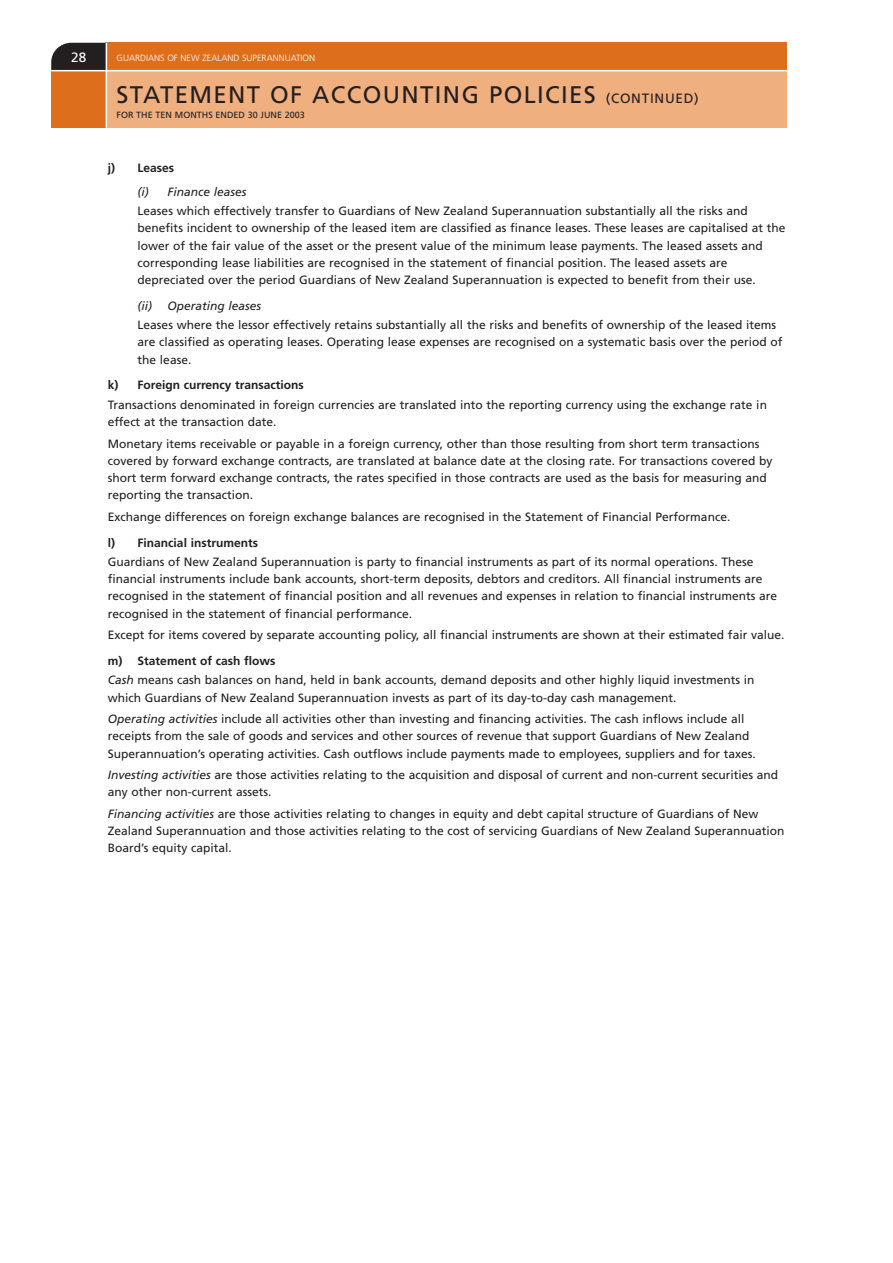
<style>
.page{position:relative;width:893px;height:1263px;background:#fff}
.page>*{position:absolute;margin:0;border:0;box-sizing:border-box;transform-origin:0 0}
.t1{font:24px "Frutiger";letter-spacing:.055em;color:#231f20}
.t2{font:13.5px "Frutiger";color:#fff}
.t3{font:12px/17.2px "Frutiger";color:#231f20}
.t4{font:700 12px "Frutiger";color:#231f20}
.t5{font:italic 12px "Frutiger";color:#231f20}
.t6{font:300 9px "Frutiger";color:#fff}
.t7{font:9px "Frutiger";color:#231f20}
.s1{font-size:13.5px}
.s2{font-weight:700}
.s3{font-style:italic}
</style>
<div class="page">
<div style="left:105px;top:71px;width:682px;height:57px;background:#efaf7e"></div>
<div style="left:105px;top:43px;width:682px;height:28px;background:#dd6e1c"></div>
<svg style="left:51px;top:43px;width:55px;height:27px"></svg>
<div style="left:51px;top:71px;width:55px;height:57px;background:#dd6e1c"></div>
<hr style="left:51px;top:70px;width:748px;height:1px;background:#fff">
<hr style="left:106px;top:43px;width:1px;height:85px;background:#fff">
<p class="t2" style="left:71px;top:52px;width:17px">28</p>
<p class="t6" style="left:116px;top:54px;width:200px">GUARDIANS OF NEW ZEALAND SUPERANNUATION</p>
<h1 class="t1" style="left:116px;top:85px;width:583px">STATEMENT OF ACCOUNTING POLICIES <span class="s1">(CONTINUED)</span></h1>
<p class="t7" style="left:116px;top:112px;width:190px">FOR THE TEN MONTHS ENDED 30 JUNE 2003</p>
<p class="t4" style="left:108px;top:163px;width:68px">j) Leases</p>
<p class="t5" style="left:138px;top:187px;width:110px">(i) Finance leases</p>
<p class="t3" style="left:138px;top:203px;width:649px">Leases which effectively transfer to Guardians of New Zealand Superannuation substantially all the risks and benefits incident to ownership of the leased item are classified as finance leases. These leases are capitalised at the lower of the fair value of the asset or the present value of the minimum lease payments. The leased assets and corresponding lease liabilities are recognised in the statement of financial position. The leased assets are depreciated over the period Guardians of New Zealand Superannuation is expected to benefit from their use.</p>
<p class="t5" style="left:138px;top:301px;width:125px">(ii) Operating leases</p>
<p class="t3" style="left:138px;top:317px;width:646px">Leases where the lessor effectively retains substantially all the risks and benefits of ownership of the leased items are classified as operating leases. Operating lease expenses are recognised on a systematic basis over the period of the lease.</p>
<p class="t4" style="left:108px;top:380px;width:197px">k) Foreign currency transactions</p>
<p class="t3" style="left:108px;top:397px;width:660px">Transactions denominated in foreign currencies are translated into the reporting currency using the exchange rate in effect at the transaction date.</p>
<p class="t3" style="left:108px;top:436px;width:666px">Monetary items receivable or payable in a foreign currency, other than those resulting from short term transactions covered by forward exchange contracts, are translated at balance date at the closing rate. For transactions covered by short term forward exchange contracts, the rates specified in those contracts are used as the basis for measuring and reporting the transaction.</p>
<p class="t3" style="left:108px;top:509px;width:624px">Exchange differences on foreign exchange balances are recognised in the Statement of Financial Performance.</p>
<p class="t4" style="left:108px;top:538px;width:152px">l) Financial instruments</p>
<p class="t3" style="left:108px;top:554px;width:671px">Guardians of New Zealand Superannuation is party to financial instruments as part of its normal operations. These financial instruments include bank accounts, short-term deposits, debtors and creditors. All financial instruments are recognised in the statement of financial position and all revenues and expenses in relation to financial instruments are recognised in the statement of financial performance.</p>
<p class="t3" style="left:108px;top:627px;width:678px">Except for items covered by separate accounting policy, all financial instruments are shown at their estimated fair value.</p>
<p class="t3" style="left:108px;top:652px;width:648px;line-height:19.4px"><span class="s2">m) Statement of cash flows<br></span><span class="s3">Cash</span> means cash balances on hand, held in bank accounts, demand deposits and other highly liquid investments in</p>
<p class="t3" style="left:108px;top:688px;width:638px;line-height:21.5px">which Guardians of New Zealand Superannuation invests as part of its day-to-day cash management.<br><span class="s3">Operating activities</span> include all activities other than investing and financing activities. The cash inflows include all</p>
<p class="t3" style="left:108px;top:728px;width:649px">receipts from the sale of goods and services and other sources of revenue that support Guardians of New Zealand<br>Superannuation’s operating activities. Cash outflows include payments made to employees, suppliers and for taxes.</p>
<p class="t3" style="left:108px;top:767px;width:671px"><span class="s3">Investing activities</span> are those activities relating to the acquisition and disposal of current and non-current securities and any other non-current assets.</p>
<p class="t3" style="left:108px;top:806px;width:678px"><span class="s3">Financing activities</span> are those activities relating to changes in equity and debt capital structure of Guardians of New<br>Zealand Superannuation and those activities relating to the cost of servicing Guardians of New Zealand Superannuation<br>Board’s equity capital.</p>
</div>
